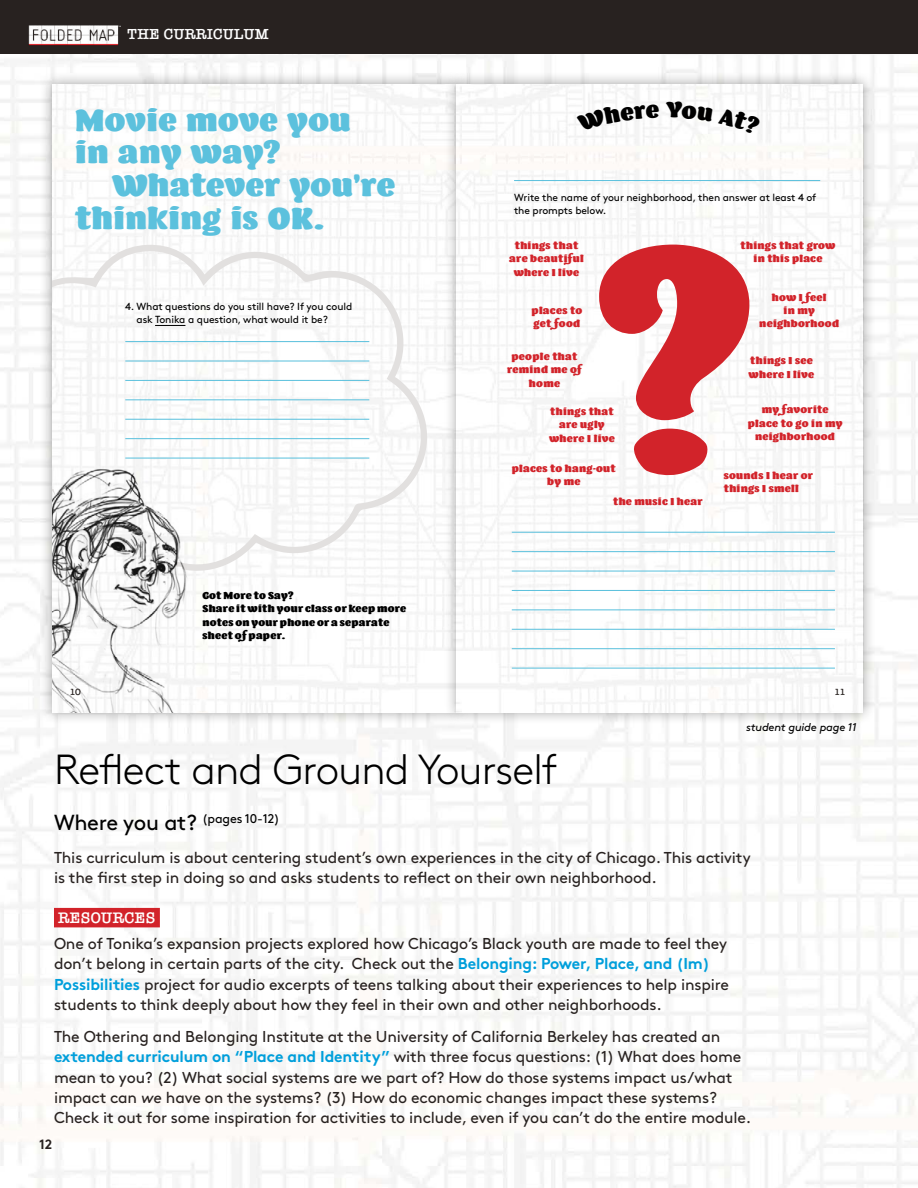
<style>
.page{position:relative;width:918px;height:1188px;background:#fff}
.page>*{position:absolute;margin:0;border:0;box-sizing:border-box;transform-origin:0 0}
.t1{font:300 42px "Brown";letter-spacing:-.02em;color:#000}
.t2{font:31.05px/32.7px "Barricada Pro";letter-spacing:.02em;color:#5cc1dd}
.t3{font:15.75px/20.2px "Brown Regular Alt";letter-spacing:-.01em;color:#282220}
.t4{font:600 15.75px "American Typewriter";letter-spacing:.015em;color:#fff}
.t5{font:600 15px "American Typewriter";letter-spacing:.02em;color:#fff}
.t6{font:700 13.5px "Brown";color:#282220}
.t7{font:12.75px "Brown Regular Alt";letter-spacing:-.015em;color:#000}
.t8{font:italic 11.25px "Brown";letter-spacing:-.015em;color:#000}
.t9{font:10.2px/13.4px "Barricada Pro";letter-spacing:.03em;color:#d2232a;text-align:center}
.t10{font:10.2px/13.4px "Brown Regular Alt";letter-spacing:-.01em;color:#000}
.t11{font:10.2px/13.4px "Barricada Pro";letter-spacing:.03em;color:#000}
.t12{font:600 9.3px "American Typewriter";color:#282220}
.s1{font-size:21.75px}
.s2{font-family:"Brown";font-weight:700;color:#009fdb}
.s3{font-family:"Brown";font-style:italic}
</style>
<div class="page">
<div style="left:0;top:0;width:918px;height:54px;background:#282220"></div>
<img style="left:28px;top:25px;width:93px;height:21px">
<div style="left:40px;top:72px;width:432px;height:654px;background:#000;opacity:.35"></div>
<img style="left:52px;top:84px;width:392px;height:629px">
<svg style="left:52px;top:244px;width:380px;height:335px"></svg>
<img style="left:52px;top:456px;width:146px;height:257px">
<hr style="left:155px;top:325px;width:30px;height:1px;background:#000">
<hr style="left:125px;top:341px;width:244px;height:1px;background:#5cc1dd">
<hr style="left:125px;top:360px;width:244px;height:2px;background:#5cc1dd">
<hr style="left:125px;top:380px;width:244px;height:1px;background:#5cc1dd">
<hr style="left:125px;top:399px;width:244px;height:1px;background:#5cc1dd">
<hr style="left:125px;top:419px;width:244px;height:1px;background:#5cc1dd">
<hr style="left:125px;top:438px;width:244px;height:1px;background:#5cc1dd">
<hr style="left:125px;top:458px;width:244px;height:1px;background:#5cc1dd">
<div style="left:444px;top:72px;width:432px;height:654px;background:#000;opacity:.35"></div>
<img style="left:456px;top:84px;width:407px;height:629px">
<svg style="left:599px;top:245px;width:150px;height:231px"></svg>
<hr style="left:514px;top:180px;width:306px;height:1px;background:#5cc1dd">
<hr style="left:512px;top:532px;width:323px;height:1px;background:#5cc1dd">
<hr style="left:512px;top:551px;width:323px;height:1px;background:#5cc1dd">
<hr style="left:512px;top:571px;width:323px;height:1px;background:#5cc1dd">
<hr style="left:512px;top:590px;width:323px;height:1px;background:#5cc1dd">
<hr style="left:512px;top:609px;width:323px;height:1px;background:#5cc1dd">
<hr style="left:512px;top:629px;width:323px;height:1px;background:#5cc1dd">
<hr style="left:512px;top:648px;width:323px;height:1px;background:#5cc1dd">
<hr style="left:512px;top:668px;width:323px;height:1px;background:#5cc1dd">
<div style="left:54px;top:908px;width:106px;height:19px;background:#d2232a"></div>
<svg style="left:577px;top:104px;width:82px;height:27px"></svg>
<svg style="left:666px;top:102px;width:95px;height:33px"></svg>
<p class="t5" style="left:128px;top:23px;width:143px">THE CURRICULUM</p>
<h2 class="t2" style="left:75px;top:104px;width:277px">Movie move you in any way?</h2>
<h2 class="t2" style="left:75px;top:169px;width:322px;text-indent:37px">Whatever you’re thinking is OK.</h2>
<p class="t10" style="left:137px;top:299px;width:217px;text-indent:-11px">4. What questions do you still have? If you could ask Tonika a question, what would it be?</p>
<p class="t12" style="left:70px;top:685px;width:13px">10</p>
<p class="t11" style="left:202px;top:589px;width:205px">Got More to Say?<br>Share it with your class or keep more notes on your phone or a separate sheet of paper.</p>
<p class="t10" style="left:514px;top:189px;width:304px">Write the name of your neighborhood, then answer at least 4 of the prompts below.</p>
<p class="t9" style="left:509px;top:239px;width:76px">things that are beautiful where I live</p>
<p class="t9" style="left:741px;top:239px;width:96px">things that grow in this place</p>
<p class="t9" style="left:759px;top:291px;width:81px">how I feel<br>in my neighborhood</p>
<p class="t9" style="left:749px;top:354px;width:67px;text-align:left">things I see where I live</p>
<p class="t9" style="left:532px;top:303px;width:52px;text-align:left">places to get food</p>
<p class="t9" style="left:507px;top:350px;width:76px">people that remind me of home</p>
<p class="t9" style="left:549px;top:405px;width:67px">things that are ugly where I live</p>
<p class="t9" style="left:748px;top:403px;width:96px">my favorite place to go in my neighborhood</p>
<p class="t9" style="left:512px;top:462px;width:105px">places to hang-out by me</p>
<p class="t9" style="left:613px;top:495px;width:91px">the music I hear</p>
<p class="t9" style="left:724px;top:469px;width:91px;text-align:left">sounds I hear or things I smell</p>
<p class="t12" style="left:835px;top:685px;width:13px">11</p>
<p class="t8" style="left:746px;top:719px;width:112px">student guide page 11</p>
<h1 class="t1" style="left:54px;top:738px;width:505px">Reflect and Ground Yourself</h1>
<p class="t7" style="left:54px;top:809px;width:227px"><span class="s1">Where you at?</span> (pages 10-12)</p>
<p class="t3" style="left:54px;top:846px;width:698px">This curriculum is about centering student’s own experiences in the city of Chicago. This activity is the first step in doing so and asks students to reflect on their own neighborhood.</p>
<p class="t4" style="left:58px;top:906px;width:99px">RESOURCES</p>
<p class="t3" style="left:54px;top:932px;width:677px">One of Tonika’s expansion projects explored how Chicago’s Black youth are made to feel they don’t belong in certain parts of the city. Check out the <span class="s2">Belonging: Power, Place, and (Im)<br>Possibilities</span> project for audio excerpts of teens talking about their experiences to help inspire students to think deeply about how they feel in their own and other neighborhoods.</p>
<p class="t3" style="left:54px;top:1025px;width:699px">The Othering and Belonging Institute at the University of California Berkeley has created an <span class="s2">extended curriculum on “Place and Identity”</span> with three focus questions: (1) What does home mean to you? (2) What social systems are we part of? How do those systems impact us/what impact can <span class="s3">we</span> have on the systems? (3) How do economic changes impact these systems?<br>Check it out for some inspiration for activities to include, even if you can’t do the entire module.</p>
<p class="t6" style="left:39px;top:1133px;width:15px">12</p>
</div>
